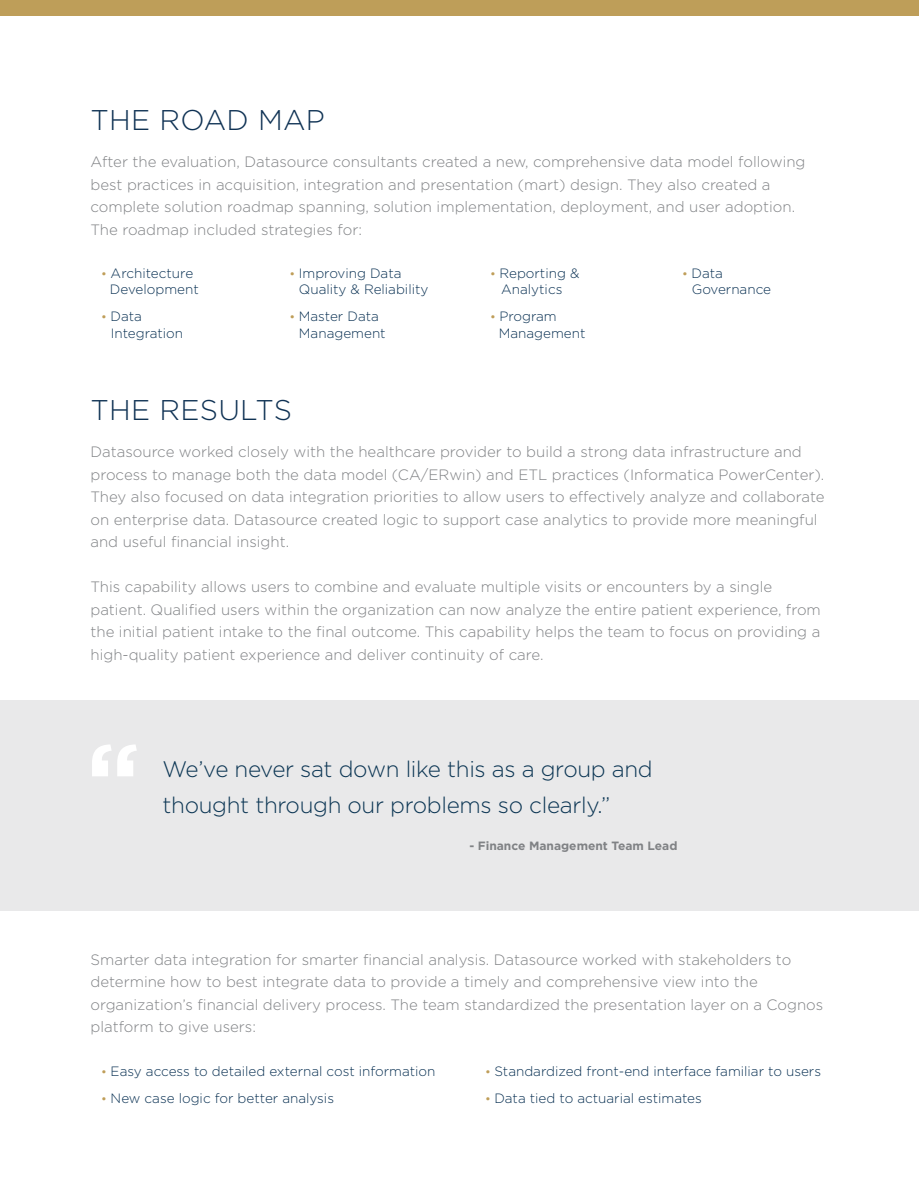
<style>
.page{position:relative;width:919px;height:1188px;background:#fff}
.page>*{position:absolute;margin:0;border:0;box-sizing:border-box;transform-origin:0 0}
.t1{font:300 28.5px "Gotham";letter-spacing:.01em;color:#0f3254}
.t2{font:300 22.5px/36px "Gotham";letter-spacing:-.015em;color:#0c3654}
.t3{font:300 15px/22.5px "Gotham";color:#808285}
.t4{font:300 13.5px/16.5px "Gotham";color:#0b3254}
.t5{font:700 12px "Gotham";color:#808285}
.s1{font-weight:400;font-size:12px;color:#bf9e59}
</style>
<div class="page">
<div style="left:0;top:700px;width:918px;height:210px;background:#e9e9ea"></div>
<svg style="left:92px;top:744px;width:45px;height:32px"></svg>
<div style="left:0;top:0;width:918px;height:16px;background:#be9e59"></div>
<h1 class="t1" style="left:90px;top:104px;width:236px">THE ROAD MAP</h1>
<p class="t3" style="left:90px;top:150px;width:716px">After the evaluation, Datasource consultants created a new, comprehensive data model following best practices in acquisition, integration and presentation (mart) design. They also created a complete solution roadmap spanning, solution implementation, deployment, and user adoption.<br>The roadmap included strategies for:</p>
<p class="t4" style="left:110px;top:264px;width:90px;text-indent:-9px"><span class="s1">•</span> Architecture<br>Development</p>
<p class="t4" style="left:111px;top:308px;width:74px;text-indent:-9px"><span class="s1">•</span> Data<br>Integration</p>
<p class="t4" style="left:299px;top:264px;width:131px;text-indent:-9px"><span class="s1">•</span> Improving Data<br>Quality &amp; Reliability</p>
<p class="t4" style="left:299px;top:308px;width:88px;text-indent:-9px"><span class="s1">•</span> Master Data<br>Management</p>
<p class="t4" style="left:490px;top:264px;width:91px;text-align:center"><span class="s1">•</span> Reporting &amp;<br>Analytics</p>
<p class="t4" style="left:498px;top:308px;width:88px;text-indent:-9px"><span class="s1">•</span> Program<br>Management</p>
<p class="t4" style="left:691px;top:264px;width:81px;text-indent:-9px"><span class="s1">•</span> Data<br>Governance</p>
<h1 class="t1" style="left:90px;top:394px;width:203px">THE RESULTS</h1>
<p class="t3" style="left:90px;top:441px;width:735px">Datasource worked closely with the healthcare provider to build a strong data infrastructure and process to manage both the data model (CA/ERwin) and ETL practices (Informatica PowerCenter).<br>They also focused on data integration priorities to allow users to effectively analyze and collaborate on enterprise data. Datasource created logic to support case analytics to provide more meaningful and useful financial insight.</p>
<p class="t3" style="left:90px;top:576px;width:731px">This capability allows users to combine and evaluate multiple visits or encounters by a single patient. Qualified users within the organization can now analyze the entire patient experience, from the initial patient intake to the final outcome. This capability helps the team to focus on providing a high-quality patient experience and deliver continuity of care.</p>
<h2 class="t2" style="left:162px;top:751px;width:491px">We’ve never sat down like this as a group and thought through our problems so clearly.”</h2>
<p class="t5" style="left:469px;top:839px;width:209px">- Finance Management Team Lead</p>
<p class="t3" style="left:90px;top:948px;width:734px">Smarter data integration for smarter financial analysis. Datasource worked with stakeholders to determine how to best integrate data to provide a timely and comprehensive view into the organization’s financial delivery process. The team standardized the presentation layer on a Cognos platform to give users:</p>
<p class="t4" style="left:101px;top:1063px;width:335px"><span class="s1">•</span> Easy access to detailed external cost information</p>
<p class="t4" style="left:101px;top:1090px;width:234px"><span class="s1">•</span> New case logic for better analysis</p>
<p class="t4" style="left:485px;top:1063px;width:337px"><span class="s1">•</span> Standardized front-end interface familiar to users</p>
<p class="t4" style="left:485px;top:1090px;width:218px"><span class="s1">•</span> Data tied to actuarial estimates</p>
</div>
